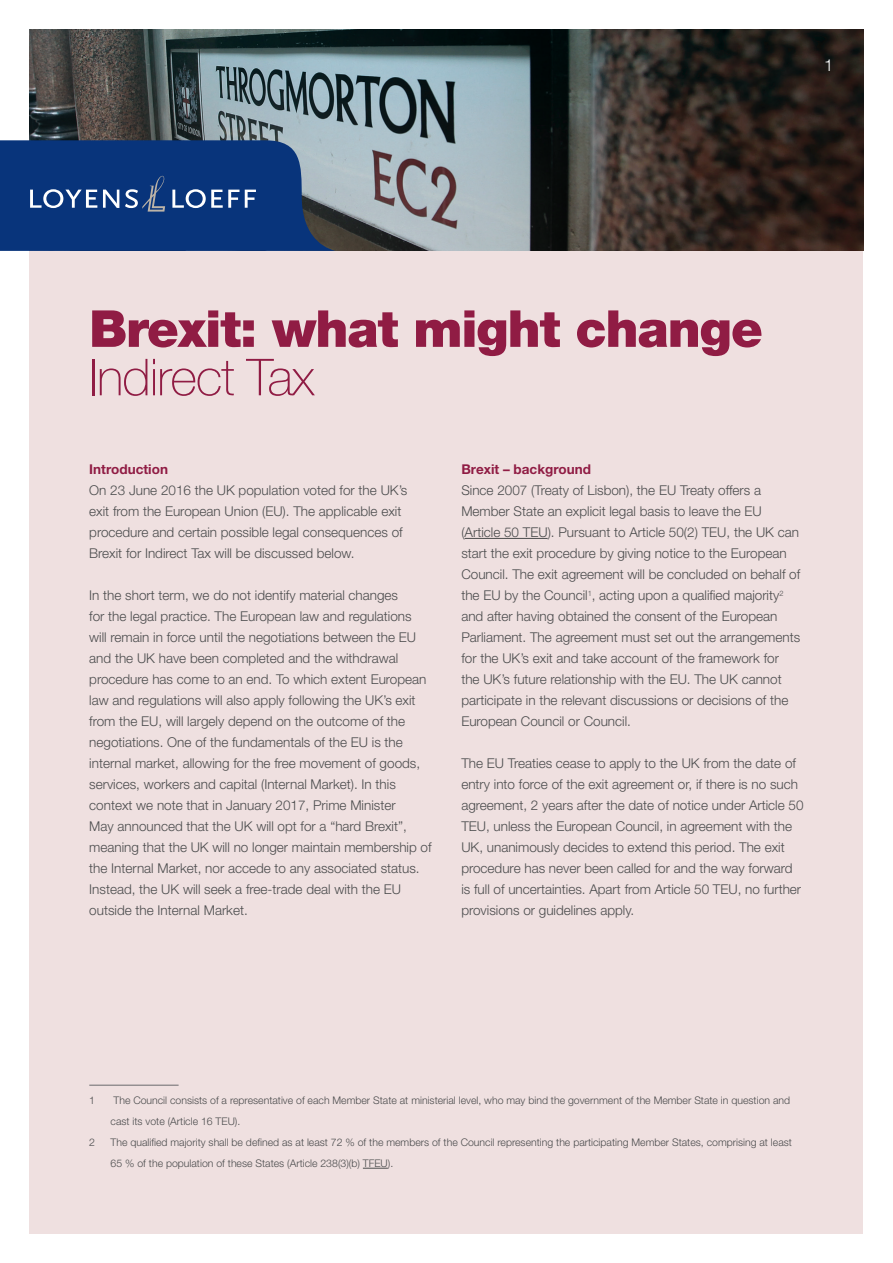
<style>
.page{position:relative;width:893px;height:1263px;background:#fff}
.page>*{position:absolute;margin:0;border:0;box-sizing:border-box;transform-origin:0 0}
.t1{font:900 51px "Helvetica Neue LT Pro";letter-spacing:-.02em;color:#901c44}
.t2{font:100 51px "Helvetica Neue LT Pro";letter-spacing:-.02em;color:#901c44}
.t3{font:300 16.5px "Helvetica Neue LT Pro";color:#fff}
.t4{font:300 13.5px/21px "Helvetica Neue LT Pro";color:#4b4c4d}
.t5{font:700 13.5px "Helvetica Neue LT Pro";color:#901c44}
.t6{font:300 10.5px/21px "Helvetica Neue LT Pro";color:#4b4c4d}
</style>
<div class="page">
<img style="left:30px;top:30px;width:833px;height:221px">
<svg style="left:822px;top:55px;width:12px;height:21px"></svg>
<div style="left:30px;top:251px;width:833px;height:982px;background:#efe0e0"></div>
<hr style="left:89px;top:1085px;width:90px;height:1px;background:#69696c">
<svg style="left:363px;top:1168px;width:25px;height:1px"></svg>
<hr style="left:465px;top:538px;width:83px;height:1px;background:#4b4c4d">
<svg style="left:0;top:140px;width:335px;height:111px;background:#1c4381"></svg>
<p class="t3" style="left:824px;top:55px;width:11px">1</p>
<h1 class="t1" style="left:89px;top:298px;width:675px">Brexit: what might change</h1>
<h1 class="t2" style="left:89px;top:348px;width:227px">Indirect Tax</h1>
<p class="t5" style="left:89px;top:461px;width:80px">Introduction</p>
<p class="t4" style="left:89px;top:479px;width:320px">On 23 June 2016 the UK population voted for the UK’s exit from the European Union (EU). The applicable exit procedure and certain possible legal consequences of Brexit for Indirect Tax will be discussed below.</p>
<p class="t4" style="left:89px;top:584px;width:344px">In the short term, we do not identify material changes<br>for the legal practice. The European law and regulations will remain in force until the negotiations between the EU and the UK have been completed and the withdrawal procedure has come to an end. To which extent European law and regulations will also apply following the UK’s exit from the EU, will largely depend on the outcome of the negotiations. One of the fundamentals of the EU is the internal market, allowing for the free movement of goods, services, workers and capital (Internal Market). In this context we note that in January 2017, Prime Minister<br>May announced that the UK will opt for a “hard Brexit”, meaning that the UK will no longer maintain membership of the Internal Market, nor accede to any associated status.<br>Instead, the UK will seek a free-trade deal with the EU outside the Internal Market.</p>
<p class="t5" style="left:461px;top:461px;width:131px">Brexit – background</p>
<p class="t4" style="left:461px;top:479px;width:340px">Since 2007 (Treaty of Lisbon), the EU Treaty offers a Member State an explicit legal basis to leave the EU (Article 50 TEU). Pursuant to Article 50(2) TEU, the UK can start the exit procedure by giving notice to the European Council. The exit agreement will be concluded on behalf of the EU by the Council<sup>1</sup>, acting upon a qualified majority<sup>2 </sup>and after having obtained the consent of the European Parliament. The agreement must set out the arrangements for the UK’s exit and take account of the framework for the UK’s future relationship with the EU. The UK cannot participate in the relevant discussions or decisions of the European Council or Council.</p>
<p class="t4" style="left:461px;top:752px;width:344px">The EU Treaties cease to apply to the UK from the date of entry into force of the exit agreement or, if there is no such agreement, 2 years after the date of notice under Article 50<br>TEU, unless the European Council, in agreement with the UK, unanimously decides to extend this period. The exit procedure has never been called for and the way forward is full of uncertainties. Apart from Article 50 TEU, no further provisions or guidelines apply.</p>
<p class="t6" style="left:89px;top:1090px;width:7px">1</p>
<p class="t6" style="left:111px;top:1090px;width:681px">The Council consists of a representative of each Member State at ministerial level, who may bind the government of the Member State in question and cast its vote (Article 16 TEU).</p>
<p class="t6" style="left:89px;top:1132px;width:7px">2</p>
<p class="t6" style="left:111px;top:1132px;width:683px">The qualified majority shall be defined as at least 72 % of the members of the Council representing the participating Member States, comprising at least<br>65 % of the population of these States (Article 238(3)(b) TFEU).</p>
</div>
